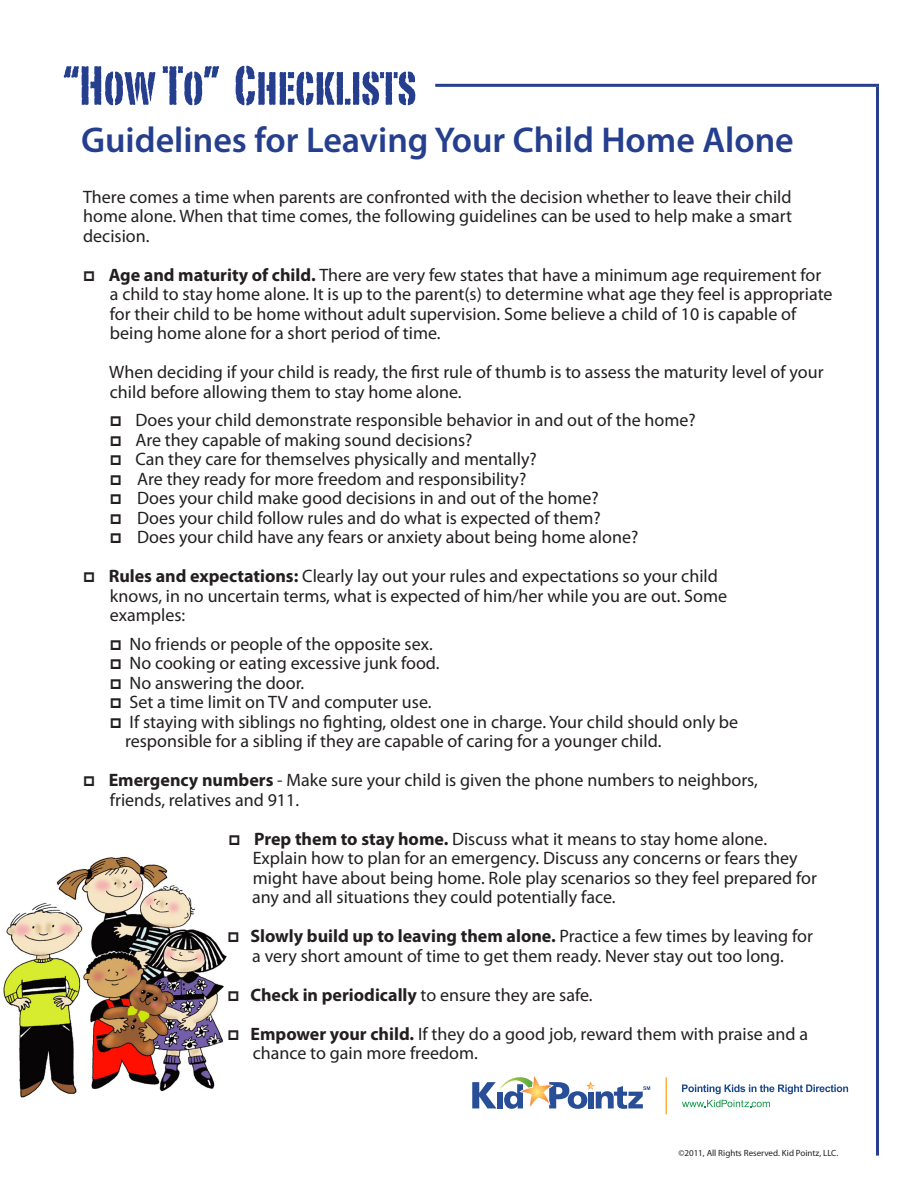
<style>
.page{position:relative;width:918px;height:1188px;background:#fff}
.page>*{position:absolute;margin:0;border:0;box-sizing:border-box;transform-origin:0 0}
.t1{font:54px "Portago ITCTT";color:#253f8e}
.t2{font:600 36px "Myriad Pro";color:#253f8e}
.t3{font:18px/19.5px "Myriad Pro";color:#231f20}
.t4{font:700 18px "Myriad Pro";color:#231f20}
.t5{font:9px "Myriad Pro";color:#231f20}
.s1{font-weight:700}
.s2{font-weight:400}
</style>
<div class="page">
<img style="left:3px;top:856px;width:223px;height:242px">
<hr style="left:665px;top:1077px;width:2px;height:37px;background:#fbb03f">
<svg style="left:682px;top:1085px;width:166px;height:9px"></svg>
<svg style="left:682px;top:1100px;width:88px;height:7px"></svg>
<svg style="left:472px;top:1075px;width:178px;height:34px"></svg>
<hr style="left:435px;top:84px;width:444px;height:3px;background:#253f8e">
<hr style="left:876px;top:87px;width:3px;height:1069px;background:#253f8e">
<p class="t1" style="left:63px;top:52px;width:354px">“How To” Checklists</p>
<p class="t2" style="left:81px;top:117px;width:714px">Guidelines for Leaving Your Child Home Alone</p>
<p class="t3" style="left:83px;top:186px;width:710px">There comes a time when parents are confronted with the decision whether to leave their child home alone. When that time comes, the following guidelines can be used to help make a smart</p>
<p class="t3" style="left:83px;top:225px;width:68px">decision.</p>
<p class="t3" style="left:109px;top:264px;width:714px"><span class="s1">Age and maturity of child.</span> There are very few states that have a minimum age requirement for</p>
<p class="t3" style="left:110px;top:284px;width:724px">a child to stay home alone. It is up to the parent(s) to determine what age they feel is appropriate</p>
<p class="t3" style="left:110px;top:303px;width:688px">for their child to be home without adult supervision. Some believe a child of 10 is capable of</p>
<p class="t3" style="left:110px;top:323px;width:332px">being home alone for a short period of time.</p>
<p class="t3" style="left:109px;top:362px;width:716px">When deciding if your child is ready, the first rule of thumb is to assess the maturity level of your</p>
<p class="t3" style="left:110px;top:381px;width:353px">child before allowing them to stay home alone.</p>
<p class="t3" style="left:135px;top:410px;width:562px">Does your child demonstrate responsible behavior in and out of the home?</p>
<p class="t3" style="left:135px;top:429px;width:339px">Are they capable of making sound decisions?</p>
<p class="t3" style="left:135px;top:449px;width:403px">Can they care for themselves physically and mentally?</p>
<p class="t3" style="left:137px;top:468px;width:391px">Are they ready for more freedom and responsibility?</p>
<p class="t3" style="left:137px;top:488px;width:463px">Does your child make good decisions in and out of the home?</p>
<p class="t3" style="left:137px;top:507px;width:465px">Does your child follow rules and do what is expected of them?</p>
<p class="t3" style="left:137px;top:527px;width:503px">Does your child have any fears or anxiety about being home alone?</p>
<p class="t3" style="left:109px;top:566px;width:611px"><span class="s1">Rules and expectations:</span> Clearly lay out your rules and expectations so your child</p>
<p class="t3" style="left:110px;top:585px;width:619px">knows, in no uncertain terms, what is expected of him/her while you are out. Some</p>
<p class="t3" style="left:110px;top:605px;width:77px">examples:</p>
<p class="t3" style="left:130px;top:633px;width:305px">No friends or people of the opposite sex.</p>
<p class="t3" style="left:130px;top:653px;width:312px">No cooking or eating excessive junk food.</p>
<p class="t3" style="left:130px;top:672px;width:176px">No answering the door.</p>
<p class="t3" style="left:130px;top:692px;width:304px">Set a time limit on TV and computer use.</p>
<p class="t3" style="left:130px;top:711px;width:610px">If staying with siblings no fighting, oldest one in charge. Your child should only be</p>
<p class="t3" style="left:125px;top:731px;width:538px">responsible for a sibling if they are capable of caring for a younger child.</p>
<p class="t3" style="left:109px;top:770px;width:651px"><span class="s1">Emergency numbers</span> - Make sure your child is given the phone numbers to neighbors,</p>
<p class="t3" style="left:110px;top:789px;width:191px">friends, relatives and 911.</p>
<p class="t3" style="left:254px;top:828px;width:515px"><span class="s1">Prep them to stay home.</span> Discuss what it means to stay home alone.</p>
<p class="t3" style="left:252px;top:848px;width:566px">Explain how to plan for an emergency. Discuss any concerns or fears they might have about being home. Role play scenarios so they feel prepared for any and all situations they could potentially face.</p>
<p class="t4" style="left:250px;top:924px;width:564px">Slowly build up to leaving them alone. <span class="s2">Practice a few times by leaving for</span></p>
<p class="t3" style="left:252px;top:945px;width:533px">a very short amount of time to get them ready. Never stay out too long.</p>
<p class="t3" style="left:250px;top:984px;width:344px"><span class="s1">Check in periodically</span> to ensure they are safe.</p>
<p class="t3" style="left:250px;top:1023px;width:559px"><span class="s1">Empower your child.</span> If they do a good job, reward them with praise and a chance to gain more freedom.</p>
<p class="t5" style="left:678px;top:1147px;width:162px">©2011, All Rights Reserved. Kid Pointz, LLC.</p>
</div>
